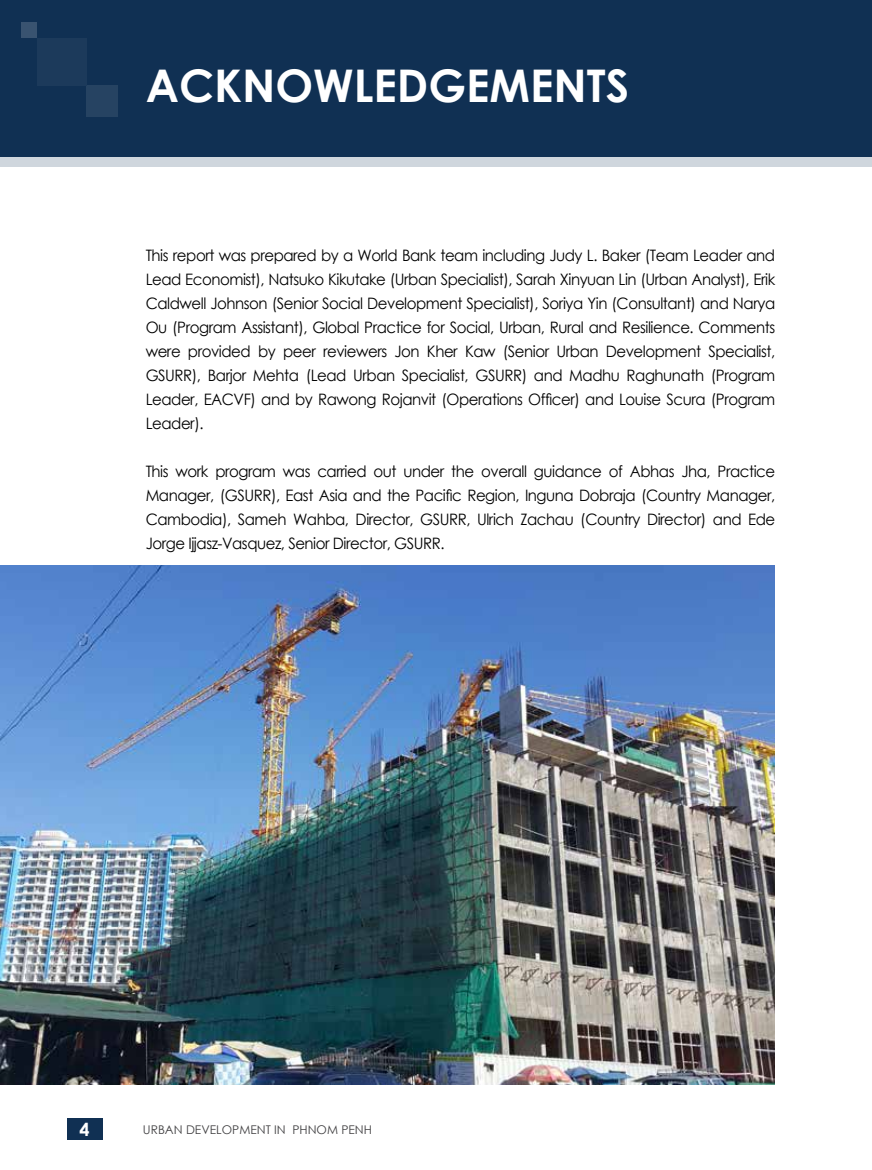
<style>
.page{position:relative;width:872px;height:1170px;background:#fff}
.page>*{position:absolute;margin:0;border:0;box-sizing:border-box;transform-origin:0 0}
.t1{font:700 45px "Century Gothic";color:#fff}
.t2{font:700 18px "Century Gothic";color:#fff}
.t3{font:15.75px/24px "Century Gothic";letter-spacing:-.03em;color:#000;text-align:justify;scale:.95 1}
.t4{font:12px "Century Gothic";color:#414042}
</style>
<div class="page">
<div style="left:67px;top:1118px;width:35px;height:21px;background:#103053"></div>
<div style="left:0;top:0;width:872px;height:163px;background:#103053"></div>
<div style="left:0;top:157px;width:871px;height:10px;background:#cfd6dd"></div>
<img style="left:0;top:566px;width:774px;height:518px">
<div style="left:86px;top:85px;width:32px;height:32px;background:#264362"></div>
<div style="left:37px;top:38px;width:49px;height:47px;background:#1c3a5b"></div>
<div style="left:21px;top:22px;width:16px;height:16px;background:#395370"></div>
<h1 class="t1" style="left:146px;top:51px;width:485px">ACKNOWLEDGEMENTS</h1>
<p class="t3" style="left:146px;top:243px;width:664px">This report was prepared by a World Bank team including Judy L. Baker (Team Leader and Lead Economist), Natsuko Kikutake (Urban Specialist), Sarah Xinyuan Lin (Urban Analyst), Erik Caldwell Johnson (Senior Social Development Specialist), Soriya Yin (Consultant) and Narya Ou (Program Assistant), Global Practice for Social, Urban, Rural and Resilience. Comments were provided by peer reviewers Jon Kher Kaw (Senior Urban Development Specialist, GSURR), Barjor Mehta (Lead Urban Specialist, GSURR) and Madhu Raghunath (Program Leader, EACVF) and by Rawong Rojanvit (Operations Officer) and Louise Scura (Program Leader).</p>
<p class="t3" style="left:146px;top:459px;width:664px">This work program was carried out under the overall guidance of Abhas Jha, Practice Manager, (GSURR), East Asia and the Pacific Region, Inguna Dobraja (Country Manager, Cambodia), Sameh Wahba, Director, GSURR, Ulrich Zachau (Country Director) and Ede Jorge Ijjasz-Vasquez, Senior Director, GSURR.</p>
<p class="t2" style="left:80px;top:1115px;width:12px">4</p>
<p class="t4" style="left:143px;top:1120px;width:230px">URBAN DEVELOPMENT IN PHNOM PENH</p>
</div>
